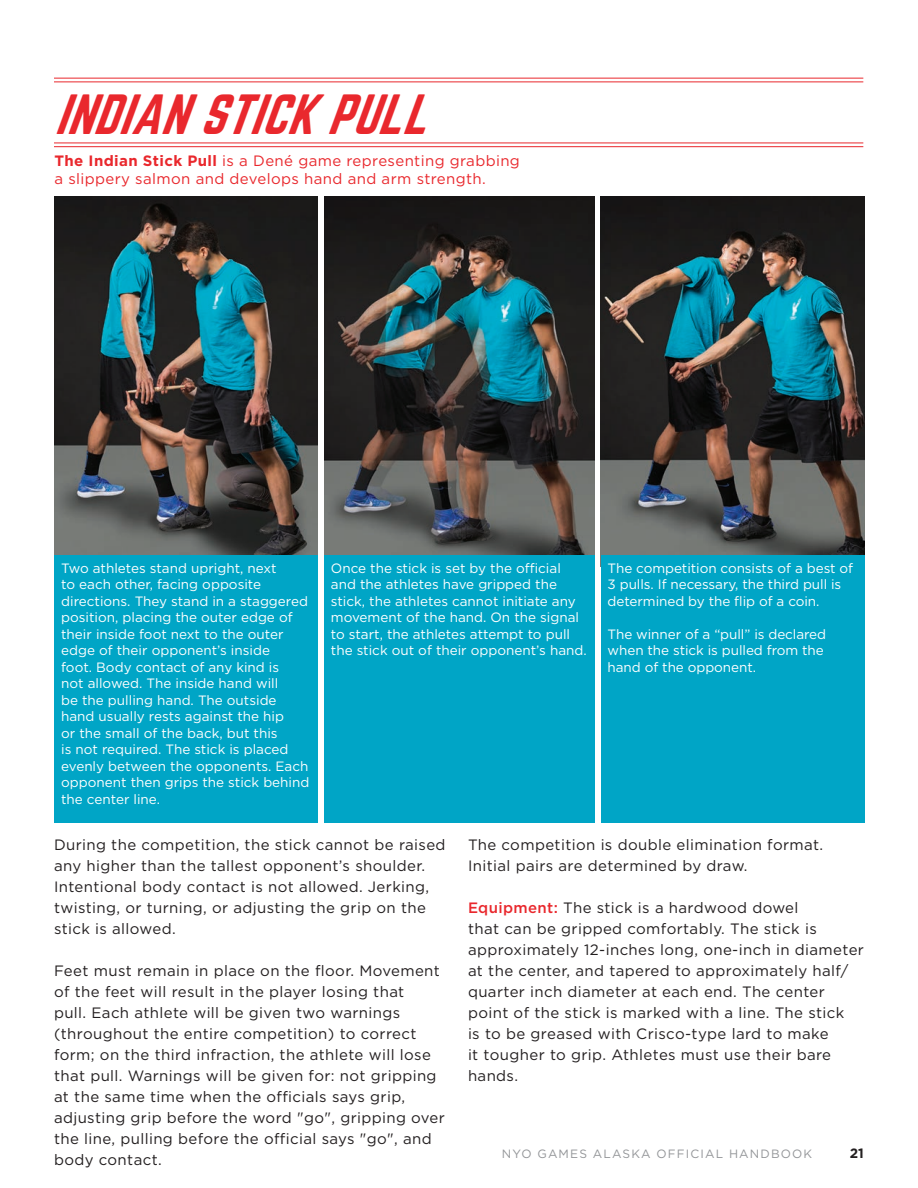
<style>
.page{position:relative;width:918px;height:1188px;background:#fff}
.page>*{position:absolute;margin:0;border:0;box-sizing:border-box;transform-origin:0 0}
.t1{font:italic 49.5px "Norwester";color:#e9282d}
.BODY_description_EVENT_2016{font:15px/21px "Gotham";letter-spacing:.025em;color:#231f20}
.t2{font:15px "Gotham";letter-spacing:.025em;color:#e9282d}
.BODY_description_EVENT_2016-2{font:13.5px/16.5px "Gotham";color:#fff}
.t3{font:700 13.5px "Gotham";color:#231f20}
.t4{font:12px "Gotham";letter-spacing:.095em;color:#939598}
.s1{font-weight:700}
.s2{font-weight:500;color:#e9282d}
</style>
<div class="page">
<img style="left:54px;top:197px;width:264px;height:358px">
<img style="left:601px;top:197px;width:263px;height:358px">
<img style="left:324px;top:197px;width:270px;height:358px">
<div style="left:54px;top:555px;width:264px;height:268px;background:#00a5c6"></div>
<div style="left:324px;top:555px;width:270px;height:268px;background:#00a5c6"></div>
<div style="left:601px;top:555px;width:263px;height:268px;background:#00a5c6"></div>
<hr style="left:54px;top:143px;width:809px;height:1px;background:#e9282d">
<hr style="left:54px;top:146px;width:809px;height:1px;background:#e9282d">
<hr style="left:54px;top:78px;width:809px;height:1px;background:#e9282d">
<hr style="left:54px;top:82px;width:809px;height:1px;background:#e9282d">
<p class="t1" style="left:54px;top:90px;width:392px">INDIANSTICKPULL</p>
<p class="t2" style="left:54px;top:152px;width:467px"><span class="s1">The Indian Stick Pull</span> is a Dené game representing grabbing</p>
<p class="t2" style="left:54px;top:170px;width:433px">a slippery salmon and develops hand and arm strength.</p>
<p class="BODY_description_EVENT_2016-2" style="left:61px;top:559px;width:250px">Two athletes stand upright, next<br>to each other, facing opposite directions. They stand in a staggered position, placing the outer edge of their inside foot next to the outer edge of their opponent’s inside<br>foot. Body contact of any kind is<br>not allowed. The inside hand will<br>be the pulling hand. The outside hand usually rests against the hip<br>or the small of the back, but this<br>is not required. The stick is placed evenly between the opponents. Each opponent then grips the stick behind the center line.</p>
<p class="BODY_description_EVENT_2016-2" style="left:331px;top:559px;width:257px">Once the stick is set by the official and the athletes have gripped the stick, the athletes cannot initiate any movement of the hand. On the signal to start, the athletes attempt to pull the stick out of their opponent’s hand.</p>
<p class="BODY_description_EVENT_2016-2" style="left:608px;top:559px;width:247px">The competition consists of a best of<br>3 pulls. If necessary, the third pull is determined by the flip of a coin.</p>
<p class="BODY_description_EVENT_2016-2" style="left:608px;top:625px;width:220px">The winner of a “pull” is declared when the stick is pulled from the hand of the opponent.</p>
<p class="BODY_description_EVENT_2016" style="left:54px;top:834px;width:393px">During the competition, the stick cannot be raised any higher than the tallest opponent’s shoulder.<br>Intentional body contact is not allowed. Jerking, twisting, or turning, or adjusting the grip on the stick is allowed.</p>
<p class="BODY_description_EVENT_2016" style="left:54px;top:960px;width:392px">Feet must remain in place on the floor. Movement of the feet will result in the player losing that<br>pull. Each athlete will be given two warnings (throughout the entire competition) to correct form; on the third infraction, the athlete will lose that pull. Warnings will be given for: not gripping at the same time when the officials says grip, adjusting grip before the word "go", gripping over the line, pulling before the official says "go", and body contact.</p>
<p class="BODY_description_EVENT_2016" style="left:468px;top:834px;width:357px">The competition is double elimination format.<br>Initial pairs are determined by draw.</p>
<p class="BODY_description_EVENT_2016" style="left:468px;top:897px;width:397px"><span class="s2">Equipment:</span> The stick is a hardwood dowel<br>that can be gripped comfortably. The stick is approximately 12-inches long, one-inch in diameter at the center, and tapered to approximately half/ quarter inch diameter at each end. The center point of the stick is marked with a line. The stick<br>is to be greased with Crisco-type lard to make<br>it tougher to grip. Athletes must use their bare hands.</p>
<p class="t4" style="left:502px;top:1146px;width:312px">NYO GAMES ALASKA OFFICIAL HANDBOOK</p>
<p class="t3" style="left:850px;top:1145px;width:16px">21</p>
</div>
